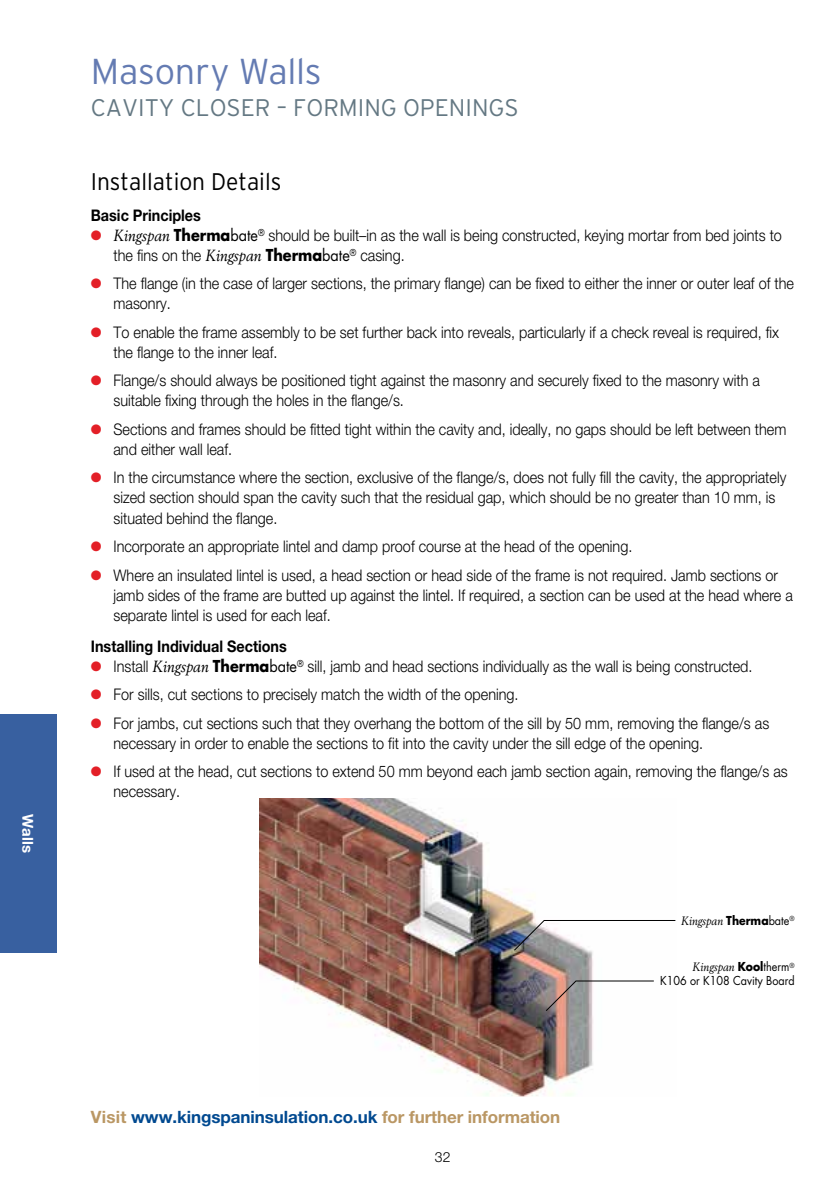
<style>
.page{position:relative;width:840px;height:1191px;background:#fff}
.page>*{position:absolute;margin:0;border:0;box-sizing:border-box;transform-origin:0 0}
.t1{font:300 36px "Interstate";letter-spacing:-.01em;color:#647bb2}
.t2{font:300 24px "Interstate";color:#647883}
.t3{font:300 24px "Interstate";color:#000;scale:.95 1}
.t4{font:700 17px "Helvetica Neue";letter-spacing:-.005em;color:#004990}
.t5{font:300 16px/20px "Helvetica Neue";color:#000;scale:.9 1}
.t6{font:700 16px "Helvetica Neue";color:#000;scale:.9 1}
.t7{font:700 15px "Helvetica Neue";letter-spacing:.02em;color:#fff}
.t8{font:300 14px "Helvetica Neue";color:#000}
.t9{font:italic 12px "Berling";color:#000;scale:.9 1}
.t10{font:12px "Futura";color:#000;scale:.9 1}
.s1{color:#e31f27}
.s2{font-family:"Berling";font-weight:400;font-style:italic}
.s3{font-family:"Futura";font-weight:700}
.s4{font-family:"Futura";font-weight:400}
.s5{font-family:"Futura";font-weight:700;font-style:normal}
.s6{font-family:"Futura";font-style:normal}
.s7{color:#ba9764}
</style>
<div class="page">
<img style="left:259px;top:798px;width:417px;height:298px">
<div style="left:0;top:714px;width:57px;height:238px;background:#3860a0"></div>
<svg style="left:513px;top:920px;width:162px;height:31px"></svg>
<svg style="left:545px;top:980px;width:109px;height:31px"></svg>
<p class="t7" style="left:37px;top:814px;width:41px;rotate:90deg">Walls</p>
<h1 class="t1" style="left:91px;top:51px;width:232px">Masonry Walls</h1>
<h2 class="t2" style="left:91px;top:94px;width:429px">CAVITY CLOSER – FORMING OPENINGS</h2>
<h2 class="t3" style="left:91px;top:168px;width:202px">Installation Details</h2>
<p class="t6" style="left:91px;top:205px;width:124px">Basic Principles</p>
<p class="t5" style="left:113px;top:225px;width:743px;text-indent:-23px"><span class="s1">●</span> <span class="s2">Kingspan</span> <span class="s3">Therma</span><span class="s4">bate</span><sup>®</sup> should be built–in as the wall is being constructed, keying mortar from bed joints to the fins on the <span class="s2">Kingspan</span> <span class="s3">Therma</span><span class="s4">bate</span><sup>®</sup> casing.</p>
<p class="t5" style="left:113px;top:273px;width:757px;text-indent:-23px"><span class="s1">●</span> The flange (in the case of larger sections, the primary flange) can be fixed to either the inner or outer leaf of the masonry.</p>
<p class="t5" style="left:113px;top:322px;width:740px;text-indent:-23px"><span class="s1">●</span> To enable the frame assembly to be set further back into reveals, particularly if a check reveal is required, fix the flange to the inner leaf.</p>
<p class="t5" style="left:113px;top:370px;width:719px;text-indent:-23px"><span class="s1">●</span> Flange/s should always be positioned tight against the masonry and securely fixed to the masonry with a suitable fixing through the holes in the flange/s.</p>
<p class="t5" style="left:113px;top:419px;width:748px;text-indent:-23px"><span class="s1">●</span> Sections and frames should be fitted tight within the cavity and, ideally, no gaps should be left between them and either wall leaf.</p>
<p class="t5" style="left:113px;top:467px;width:748px;text-indent:-23px"><span class="s1">●</span> In the circumstance where the section, exclusive of the flange/s, does not fully fill the cavity, the appropriately sized section should span the cavity such that the residual gap, which should be no greater than 10 mm, is situated behind the flange.</p>
<p class="t5" style="left:91px;top:536px;width:603px"><span class="s1">●</span> Incorporate an appropriate lintel and damp proof course at the head of the opening.</p>
<p class="t5" style="left:113px;top:564px;width:755px;text-indent:-23px"><span class="s1">●</span> Where an insulated lintel is used, a head section or head side of the frame is not required. Jamb sections or jamb sides of the frame are butted up against the lintel. If required, a section can be used at the head where a separate lintel is used for each leaf.</p>
<p class="t6" style="left:91px;top:636px;width:219px">Installing Individual Sections</p>
<p class="t5" style="left:91px;top:656px;width:736px"><span class="s1">●</span> Install <span class="s2">Kingspan</span> <span class="s3">Therma</span><span class="s4">bate</span><sup>®</sup> sill, jamb and head sections individually as the wall is being constructed.</p>
<p class="t5" style="left:91px;top:684px;width:476px"><span class="s1">●</span> For sills, cut sections to precisely match the width of the opening.</p>
<p class="t5" style="left:113px;top:713px;width:729px;text-indent:-23px"><span class="s1">●</span> For jambs, cut sections such that they overhang the bottom of the sill by 50 mm, removing the flange/s as necessary in order to enable the sections to fit into the cavity under the sill edge of the opening.</p>
<p class="t5" style="left:113px;top:761px;width:750px;text-indent:-23px"><span class="s1">●</span> If used at the head, cut sections to extend 50 mm beyond each jamb section again, removing the flange/s as necessary.</p>
<p class="t9" style="left:680px;top:913px;width:128px">Kingspan <span class="s5">Therma</span><span class="s6">bate</span><sup>®</sup></p>
<p class="t4" style="left:91px;top:1106px;width:471px"><span class="s7">Visit</span> www.kingspaninsulation.co.uk <span class="s7">for further information</span></p>
<p class="t8" style="left:434px;top:1148px;width:17px">32</p>
<p class="t9" style="left:692px;top:959px;width:115px">Kingspan <span class="s5">Kool</span><span class="s6">therm</span><sup>®</sup></p>
<p class="t10" style="left:660px;top:972px;width:151px">K106 or K108 Cavity Board</p>
</div>
